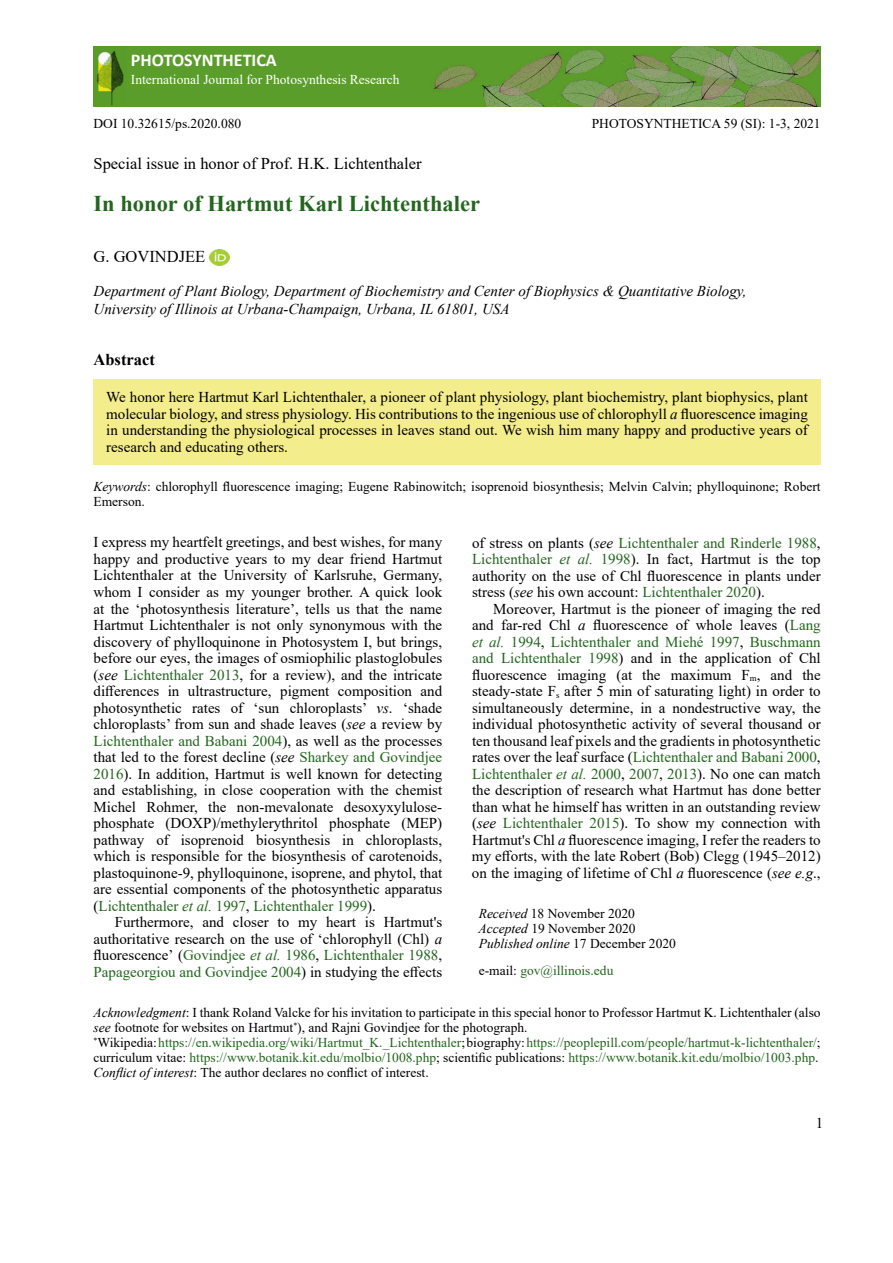
<style>
.page{position:relative;width:893px;height:1263px;background:#fff}
.page>*{position:absolute;margin:0;border:0;box-sizing:border-box;transform-origin:0 0}
.t1{font:700 22.5px "Times New Roman";color:#23661e}
.t2{font:700 18px "Calibri";color:#fff}
.t3{font:16.5px "Times New Roman";color:#000}
.t4{font:700 16.5px "Times New Roman";color:#000}
.t5{font:15px/16.5px "Times New Roman";color:#000;text-align:justify}
.t6{font:italic 15px/18px "Times New Roman";color:#000}
.t7{font:13.5px/15px "Times New Roman";color:#000}
.t8{font:13.5px "Times New Roman";color:#fff}
.t9{font:13.5px "Times New Roman";color:#23661e}
.s1{font-style:italic}
.s2{color:#23661e}
.s3{font-style:italic;color:#23661e}
.s4{color:#000}
</style>
<div class="page">
<img style="left:126px;top:47px;width:695px;height:59px">
<img style="left:94px;top:47px;width:32px;height:59px">
<img style="left:209px;top:249px;width:20px;height:16px">
<div style="left:94px;top:379px;width:727px;height:86px;background:#f4ed8c"></div>
<p class="t2" style="left:131px;top:47px;width:147px">PHOTOSYNTHETICA</p>
<p class="t8" style="left:131px;top:70px;width:270px">International Journal for Photosynthesis Research</p>
<p class="t7" style="left:94px;top:116px;width:149px">DOI 10.32615/ps.2020.080</p>
<p class="t7" style="left:592px;top:116px;width:230px">PHOTOSYNTHETICA 59 (SI): 1-3, 2021</p>
<p class="t3" style="left:94px;top:152px;width:330px">Special issue in honor of Prof. H.K. Lichtenthaler</p>
<h1 class="t1" style="left:94px;top:187px;width:388px">In honor of Hartmut Karl Lichtenthaler</h1>
<p class="t3" style="left:94px;top:245px;width:113px">G. GOVINDJEE</p>
<p class="t6" style="left:94px;top:282px;width:654px">Department of Plant Biology, Department of Biochemistry and Center of Biophysics &amp; Quantitative Biology,<br>University of Illinois at Urbana-Champaign, Urbana, IL 61801, USA</p>
<p class="t4" style="left:94px;top:348px;width:63px">Abstract</p>
<p class="t5" style="left:106px;top:388px;width:703px">We honor here Hartmut Karl Lichtenthaler, a pioneer of plant physiology, plant biochemistry, plant biophysics, plant molecular biology, and stress physiology. His contributions to the ingenious use of chlorophyll <span class="s1">a</span> fluorescence imaging in understanding the physiological processes in leaves stand out. We wish him many happy and productive years of research and educating others.</p>
<p class="t7" style="left:94px;top:479px;width:729px"><span class="s1">Keywords</span>: chlorophyll fluorescence imaging; Eugene Rabinowitch; isoprenoid biosynthesis; Melvin Calvin; phylloquinone; Robert<br>Emerson.</p>
<p class="t5" style="left:94px;top:534px;width:350px">I express my heartfelt greetings, and best wishes, for many happy and productive years to my dear friend Hartmut Lichtenthaler at the University of Karlsruhe, Germany, whom I consider as my younger brother. A quick look at the ‘photosynthesis literature’, tells us that the name Hartmut Lichtenthaler is not only synonymous with the discovery of phylloquinone in Photosystem I, but brings, before our eyes, the images of osmiophilic plastoglobules (<span class="s1">see</span> <span class="s2">Lichtenthaler 2013</span>, for a review), and the intricate differences in ultrastructure, pigment composition and photosynthetic rates of ‘sun chloroplasts’ <span class="s1">vs</span>. ‘shade chloroplasts’ from sun and shade leaves (<span class="s1">see</span> a review by <span class="s2">Lichtenthaler and Babani 2004</span>), as well as the processes that led to the forest decline (<span class="s1">see</span> <span class="s2">Sharkey and Govindjee 2016</span>). In addition, Hartmut is well known for detecting and establishing, in close cooperation with the chemist Michel Rohmer, the non-mevalonate desoxyxylulose&shy;phosphate (DOXP)/methylerythritol phosphate (MEP) pathway of isoprenoid biosynthesis in chloroplasts, which is responsible for the biosynthesis of carotenoids, plastoquinone-9, phylloquinone, isoprene, and phytol, that are essential components of the photosynthetic apparatus (<span class="s2">Lichtenthaler</span> <span class="s3">et al.</span> <span class="s2">1997</span>, <span class="s2">Lichtenthaler 1999</span>).</p>
<p class="t5" style="left:94px;top:913px;width:350px;text-indent:21px">Furthermore, and closer to my heart is Hartmut's authoritative research on the use of ‘chlorophyll (Chl) <span class="s1">a </span>fluorescence’ (<span class="s2">Govindjee</span> <span class="s3">et al.</span> <span class="s2">1986</span>, <span class="s2">Lichtenthaler 1988</span>, <span class="s2">Papageorgiou and Govindjee 2004</span>) in studying the effects</p>
<p class="t5" style="left:472px;top:534px;width:350px">of stress on plants (<span class="s1">see</span> <span class="s2">Lichtenthaler and Rinderle 1988</span>, <span class="s2">Lichtenthaler</span> <span class="s3">et al.</span> <span class="s2">1998</span>). In fact, Hartmut is the top authority on the use of Chl fluorescence in plants under stress (<span class="s1">see</span> his own account: <span class="s2">Lichtenthaler 2020</span>).</p>
<p class="t5" style="left:472px;top:600px;width:350px;text-indent:21px">Moreover, Hartmut is the pioneer of imaging the red and far-red Chl <span class="s1">a</span> fluorescence of whole leaves (<span class="s2">Lang </span><span class="s3">et al.</span> <span class="s2">1994</span>, <span class="s2">Lichtenthaler and Miehé 1997</span>, <span class="s2">Buschmann and Lichtenthaler 1998</span>) and in the application of Chl fluorescence imaging (at the maximum F<sub>m</sub>, and the steady-state F<sub>s</sub> after 5 min of saturating light) in order to simultaneously determine, in a nondestructive way, the individual photosynthetic activity of several thousand or ten thousand leaf pixels and the gradients in photosynthetic rates over the leaf surface (<span class="s2">Lichtenthaler and Babani 2000</span>, <span class="s2">Lichtenthaler</span> <span class="s3">et al.</span> <span class="s2">2000</span>, <span class="s2">2007</span>, <span class="s2">2013</span>). No one can match the description of research what Hartmut has done better than what he himself has written in an outstanding review (<span class="s1">see</span> <span class="s2">Lichtenthaler 2015</span>). To show my connection with Hartmut's Chl <span class="s1">a</span> fluorescence imaging, I refer the readers to my efforts, with the late Robert (Bob) Clegg (1945–2012) on the imaging of lifetime of Chl <span class="s1">a</span> fluorescence (<span class="s1">see e.g</span>.,</p>
<p class="t7" style="left:478px;top:906px;width:199px"><span class="s1">Received</span> 18 November 2020<br><span class="s1">Accepted</span> 19 November 2020<br><span class="s1">Published online</span> 17 December 2020</p>
<p class="t9" style="left:479px;top:961px;width:136px"><span class="s4">e-mail:</span> gov@illinois.edu</p>
<p class="t7" style="left:94px;top:1004px;width:729px"><span class="s1">Acknowledgment</span>: I thank Roland Valcke for his invitation to participate in this special honor to Professor Hartmut K. Lichtenthaler (also <span class="s1">see</span> footnote for websites on Hartmut<sup>*</sup>), and Rajni Govindjee for the photograph.<br><sup>*</sup>Wikipedia: <span class="s2">https://en.wikipedia.org/wiki/Hartmut_K._Lichtenthaler</span>; biography: <span class="s2">https://peoplepill.com/people/hartmut-k-lichtenthaler/</span>; curriculum vitae: <span class="s2">https://www.botanik.kit.edu/molbio/1008.php</span>; scientific publications: <span class="s2">https://www.botanik.kit.edu/molbio/1003.php</span>.<br><span class="s1">Conflict of interest</span>: The author declares no conflict of interest.</p>
<p class="t5" style="left:816px;top:1114px;width:9px">1</p>
</div>
